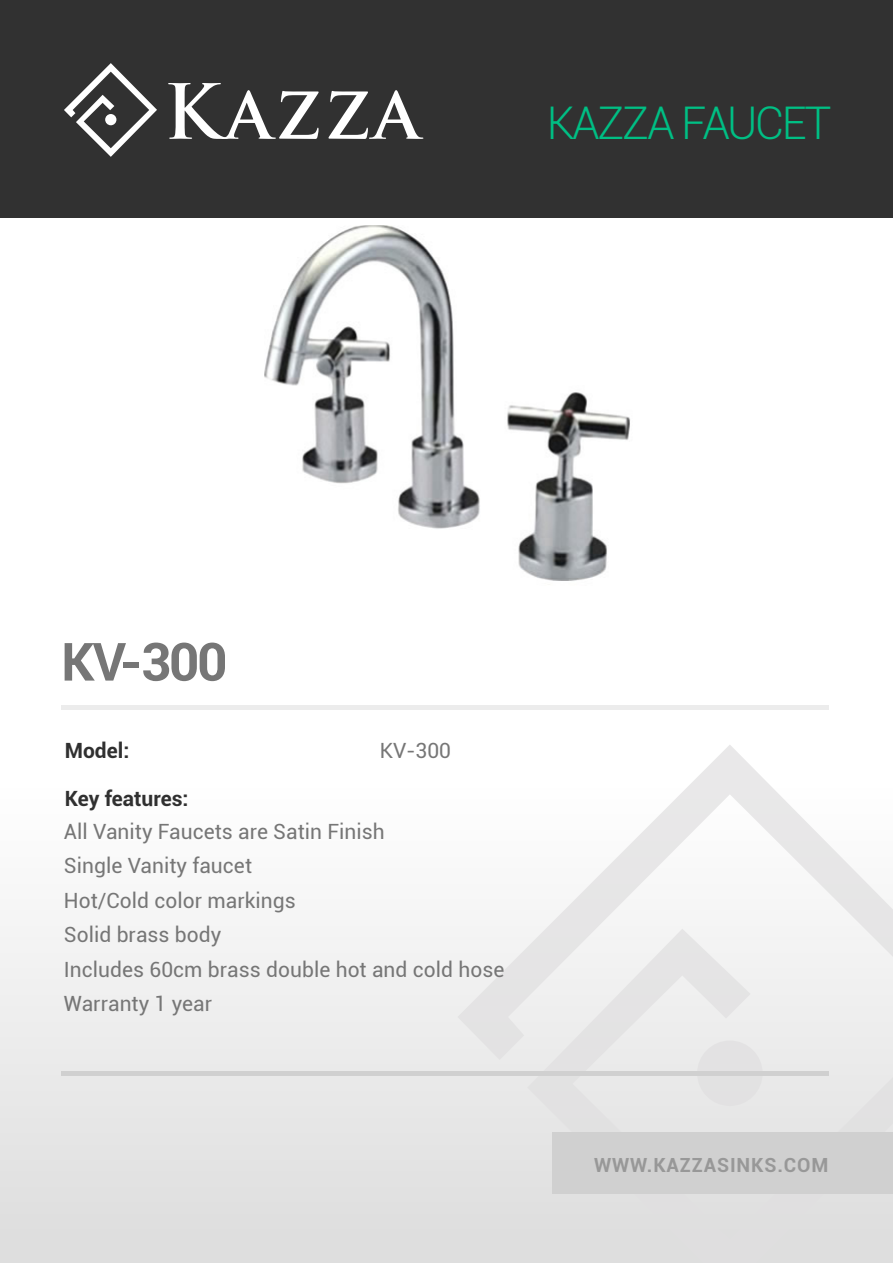
<style>
.page{position:relative;width:893px;height:1263px;background:#fff}
.page>*{position:absolute;margin:0;border:0;box-sizing:border-box;transform-origin:0 0}
.t1{font:700 52.65px "Roboto";color:#767676}
.t2{font:300 45px "Roboto";letter-spacing:-.05em;color:#00bf84}
.t3{font:21px/34.5px "Roboto";color:#767676}
.t4{font:700 21px "Roboto";color:#303030}
.t5{font:700 19.5px "Roboto";letter-spacing:.045em;color:#989898}
</style>
<div class="page">
<svg style="left:0;top:705px;width:829px;height:558px"></svg>
<svg style="left:457px;top:744px;width:436px;height:519px;fill:#ececec"></svg>
<div style="left:552px;top:1132px;width:341px;height:61px;background:#d0d0d0"></div>
<img style="left:0;top:217px;width:893px;height:364px">
<div style="left:0;top:0;width:893px;height:217px;background:#313131"></div>
<svg style="left:64px;top:63px;width:93px;height:94px"></svg>
<svg style="left:168px;top:83px;width:151px;height:56px"></svg>
<svg style="left:329px;top:90px;width:94px;height:49px"></svg>
<div style="left:61px;top:705px;width:767px;height:5px;background:#ececec"></div>
<hr style="left:61px;top:1071px;width:767px;height:4px;background:#d0d0d0">
<h2 class="t2" style="left:547px;top:92px;width:286px">KAZZA FAUCET</h2>
<h1 class="t1" style="left:61px;top:625px;width:168px">KV-300</h1>
<p class="t4" style="left:65px;top:736px;width:66px">Model:</p>
<p class="t4" style="left:65px;top:784px;width:125px">Key features:</p>
<p class="t3" style="left:380px;top:733px;width:73px">KV-300</p>
<p class="t3" style="left:64px;top:813px;width:442px">All Vanity Faucets are Satin Finish<br>Single Vanity faucet<br>Hot/Cold color markings<br>Solid brass body<br>Includes 60cm brass double hot and cold hose<br>Warranty 1 year</p>
<p class="t5" style="left:594px;top:1151px;width:236px">WWW.KAZZASINKS.COM</p>
</div>
